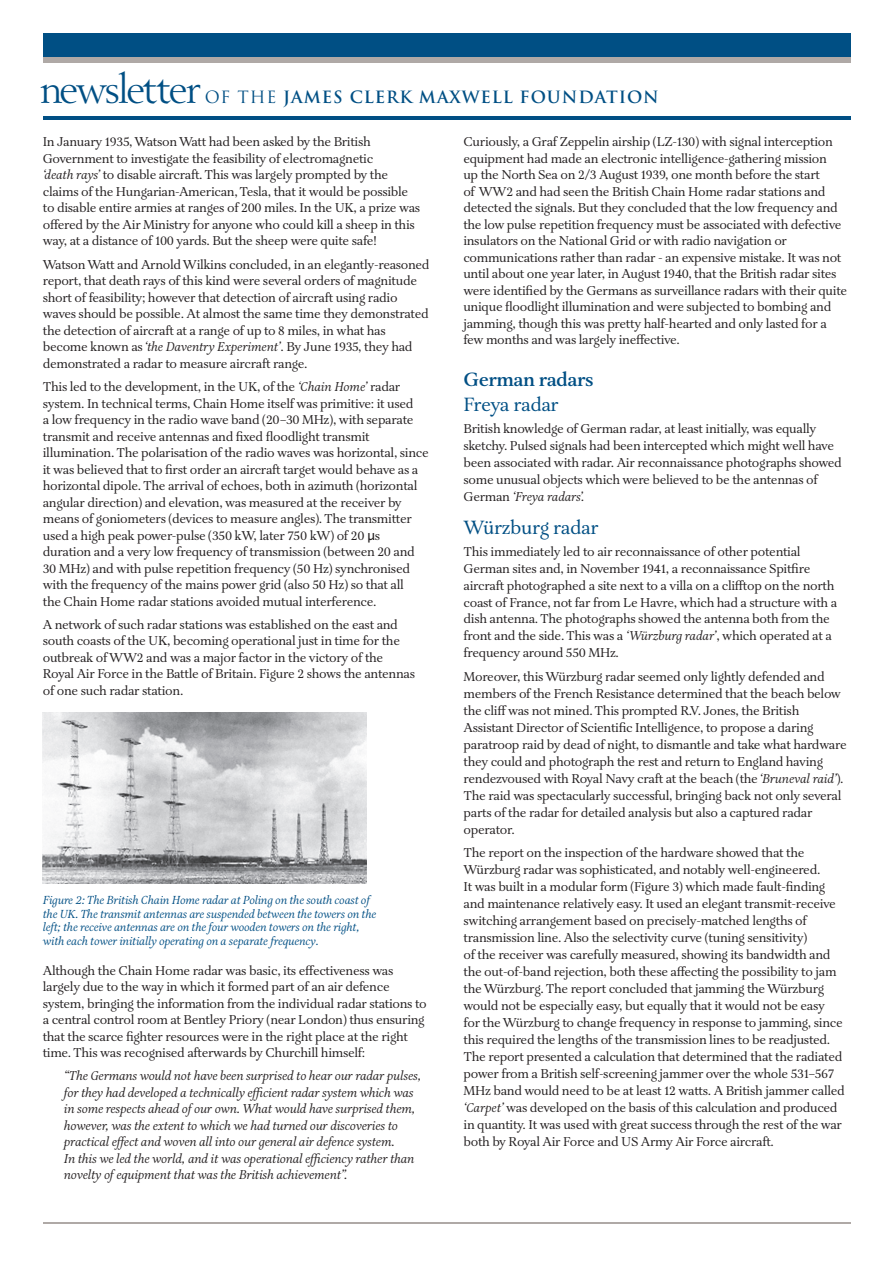
<style>
.page{position:relative;width:893px;height:1263px;background:#fff}
.page>*{position:absolute;margin:0;border:0;box-sizing:border-box;transform-origin:0 0}
.t1{font:41.7px "Berling SH";letter-spacing:-.02em;color:#004f84}
.t2{font:19.8px "Aria Text G1";letter-spacing:-.025em;color:#004f84}
.t3{font:600 19.8px "Aria Text G1";letter-spacing:-.025em;color:#004f84}
.t4{font:700 16.5px "Trajan";letter-spacing:.055em;color:#004f84}
.t5{font:13.2px/16.5px "Aria Text G1";letter-spacing:-.025em;color:#231f20}
.t6{font:italic 13.2px/16.5px "Aria Text G1";letter-spacing:-.015em;color:#231f20}
.t7{font:italic 12px/13.5px "Aria Text G1";letter-spacing:-.015em;color:#004f84}
.s1{font-weight:400}
.s2{font-style:italic}
.s3{font-family:"Lucida Grande"}
</style>
<div class="page">
<div style="left:43px;top:33px;width:808px;height:24px;background:#004f84"></div>
<div style="left:43px;top:57px;width:808px;height:6px;background:#afa9a6"></div>
<hr style="left:43px;top:1222px;width:808px;height:1px;background:#afa9a6">
<hr style="left:43px;top:117px;width:808px;height:3px;background:#004f84">
<img style="left:43px;top:712px;width:323px;height:171px">
<h1 class="t1" style="left:40px;top:64px;width:162px">newsletter</h1>
<p class="t4" style="left:205px;top:88px;width:455px"><span class="s1">OF THE</span> JAMES CLERK MAXWELL FOUNDATION</p>
<p class="t5" style="left:43px;top:136px;width:379px">In January 1935, Watson Watt had been asked by the British Government to investigate the feasibility of electromagnetic<br><span class="s2">‘death rays’</span> to disable aircraft. This was largely prompted by the claims of the Hungarian-American, Tesla, that it would be possible to disable entire armies at ranges of 200 miles. In the UK, a prize was offered by the Air Ministry for anyone who could kill a sheep in this way, at a distance of 100 yards. But the sheep were quite safe!</p>
<p class="t5" style="left:43px;top:258px;width:388px">Watson Watt and Arnold Wilkins concluded, in an elegantly-reasoned report, that death rays of this kind were several orders of magnitude short of feasibility; however that detection of aircraft using radio waves should be possible. At almost the same time they demonstrated the detection of aircraft at a range of up to 8 miles, in what has become known as <span class="s2">‘the Daventry Experiment’</span>. By June 1935, they had demonstrated a radar to measure aircraft range.</p>
<p class="t5" style="left:43px;top:380px;width:387px">This led to the development, in the UK, of the <span class="s2">‘Chain Home’</span> radar system. In technical terms, Chain Home itself was primitive: it used<br>a low frequency in the radio wave band (20–30 MHz), with separate transmit and receive antennas and fixed floodlight transmit illumination. The polarisation of the radio waves was horizontal, since it was believed that to first order an aircraft target would behave as a horizontal dipole. The arrival of echoes, both in azimuth (horizontal angular direction) and elevation, was measured at the receiver by means of goniometers (devices to measure angles). The transmitter used a high peak power-pulse (350 kW, later 750 kW) of 20 <span class="s3">μ</span>s duration and a very low frequency of transmission (between 20 and 30 MHz) and with pulse repetition frequency (50 Hz) synchronised with the frequency of the mains power grid (also 50 Hz) so that all<br>the Chain Home radar stations avoided mutual interference.</p>
<p class="t5" style="left:43px;top:618px;width:374px">A network of such radar stations was established on the east and south coasts of the UK, becoming operational just in time for the outbreak ofWW2 and was a major factor in the victory of the Royal Air Force in the Battle of Britain. Figure 2 shows the antennas of one such radar station.</p>
<p class="t5" style="left:463px;top:136px;width:385px">Curiously, a Graf Zeppelin airship (LZ-130) with signal interception equipment had made an electronic intelligence-gathering mission<br>up the North Sea on 2/3 August 1939, one month before the start<br>of WW2 and had seen the British Chain Home radar stations and detected the signals. But they concluded that the low frequency and the low pulse repetition frequency must be associated with defective insulators on the National Grid or with radio navigation or communications rather than radar - an expensive mistake. It was not until about one year later, in August 1940, that the British radar sites were identified by the Germans as surveillance radars with their quite unique floodlight illumination and were subjected to bombing and jamming, though this was pretty half-hearted and only lasted for a few months and was largely ineffective.</p>
<h2 class="t3" style="left:464px;top:373px;width:131px">German radars</h2>
<h2 class="t2" style="left:464px;top:398px;width:97px">Freya radar</h2>
<p class="t5" style="left:464px;top:422px;width:380px;line-height:17px">British knowledge of German radar, at least initially, was equally sketchy. Pulsed signals had been intercepted which might well have been associated with radar. Air reconnaissance photographs showed some unusual objects which were believed to be the antennas of German <span class="s2">‘Freya radars’.</span></p>
<h2 class="t2" style="left:464px;top:521px;width:136px">Würzburg radar</h2>
<p class="t5" style="left:464px;top:544px;width:375px;line-height:17px">This immediately led to air reconnaissance of other potential German sites and, in November 1941, a reconnaissance Spitfire aircraft photographed a site next to a villa on a clifftop on the north coast of France, not far from Le Havre, which had a structure with a dish antenna. The photographs showed the antenna both from the front and the side. This was a <span class="s2">‘Würzburg radar’</span>, which operated at a frequency around 550 MHz.</p>
<p class="t5" style="left:464px;top:670px;width:385px;line-height:17px">Moreover, this Würzburg radar seemed only lightly defended and members of the French Resistance determined that the beach below the cliff was not mined. This prompted R.V. Jones, the British Assistant Director of Scientific Intelligence, to propose a daring paratroop raid by dead of night, to dismantle and take what hardware they could and photograph the rest and return to England having rendezvoused with Royal Navy craft at the beach (the<span class="s2">‘Bruneval raid’</span>).<br>The raid was spectacularly successful, bringing back not only several parts of the radar for detailed analysis but also a captured radar operator.</p>
<p class="t5" style="left:464px;top:846px;width:383px;line-height:17px">The report on the inspection of the hardware showed that the Würzburg radar was sophisticated, and notably well-engineered.<br>It was built in a modular form (Figure 3) which made fault-finding and maintenance relatively easy. It used an elegant transmit-receive switching arrangement based on precisely-matched lengths of transmission line. Also the selectivity curve (tuning sensitivity)<br>of the receiver was carefully measured, showing its bandwidth and the out-of-band rejection, both these affecting the possibility to jam the Würzburg. The report concluded that jamming the Würzburg would not be especially easy, but equally that it would not be easy<br>for the Würzburg to change frequency in response to jamming, since this required the lengths of the transmission lines to be readjusted.<br>The report presented a calculation that determined that the radiated power from a British self-screening jammer over the whole 531–567<br>MHz band would need to be at least 12 watts. A British jammer called <span class="s2">‘Carpet’</span> was developed on the basis of this calculation and produced in quantity. It was used with great success through the rest of the war both by Royal Air Force and US Army Air Force aircraft.</p>
<p class="t7" style="left:43px;top:895px;width:335px">Figure 2: The British Chain Home radar at Poling on the south coast of the UK. The transmit antennas are suspended between the towers on the left; the receive antennas are on the four wooden towers on the right, with each tower initially operating on a separate frequency.</p>
<p class="t5" style="left:43px;top:964px;width:386px">Although the Chain Home radar was basic, its effectiveness was largely due to the way in which it formed part of an air defence system, bringing the information from the individual radar stations to a central control room at Bentley Priory (near London) thus ensuring that the scarce fighter resources were in the right place at the right time. This was recognised afterwards by Churchill himself:</p>
<p class="t6" style="left:64px;top:1069px;width:359px">“The Germans would not have been surprised to hear our radar pulses, for they had developed a technically efficient radar system which was in some respects ahead of our own.What would have surprised them, however, was the extent to which we had turned our discoveries to practical effect and woven all into our general air defence system.<br>In this we led the world, and it was operational efficiency rather than novelty of equipment that was the British achievement”.</p>
</div>
